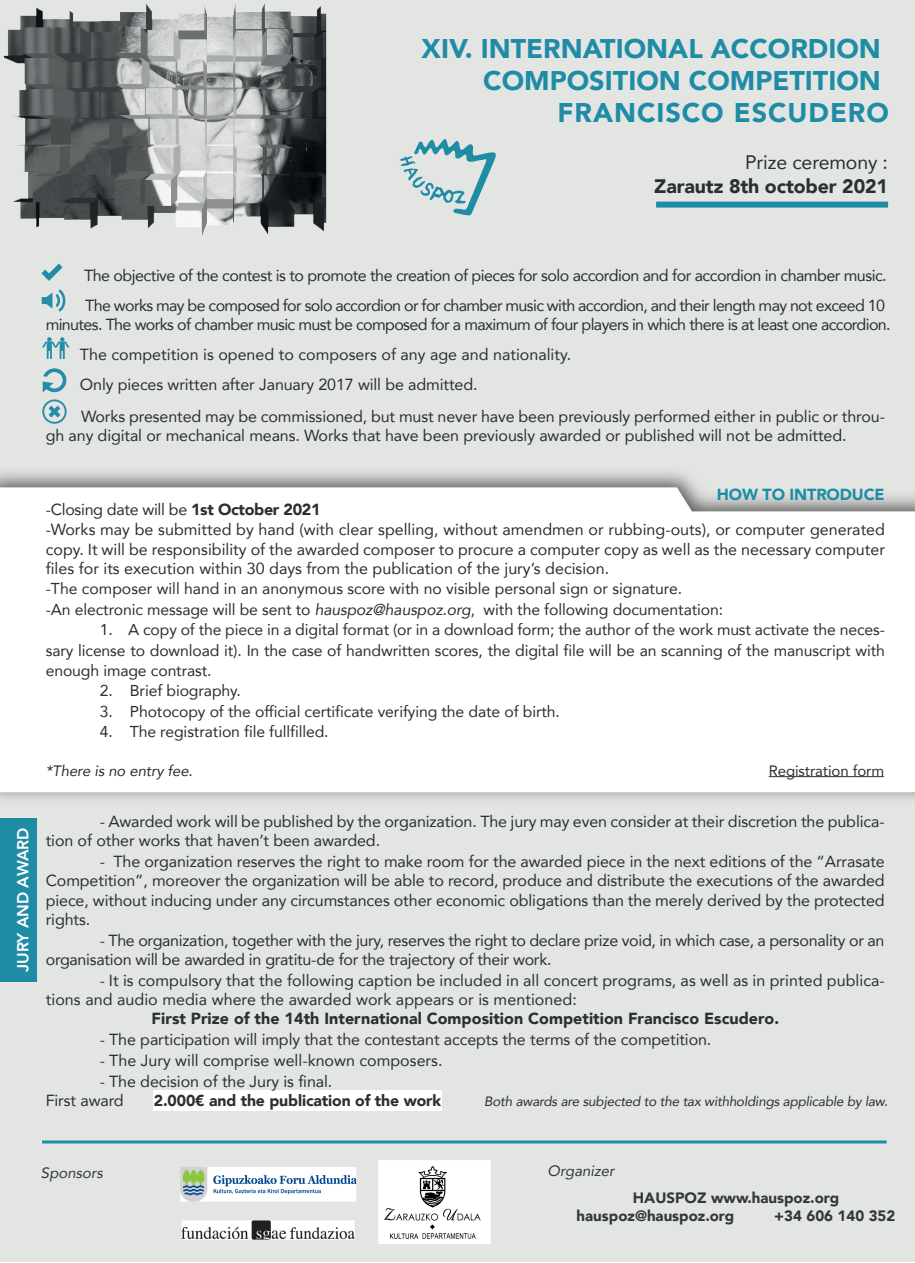
<style>
.page{position:relative;width:915px;height:1263px;background:#fff}
.page>*{position:absolute;margin:0;border:0;box-sizing:border-box;transform-origin:0 0}
.t1{font:78px "Hauspoz Type";color:#1f8ca6}
.t2{font:900 27px/32.4px "Avenir";color:#1f8ca6;text-align:right}
.t3{font:900 19.5px "Avenir";letter-spacing:-.005em;color:#2a2f32}
.t4{font:19.5px "Avenir";letter-spacing:-.005em;color:#2a2f32}
.t5{font:16.05px/19.2px "Avenir";letter-spacing:-.005em;color:#2a2f32}
.t6{font:16.05px/30px "Avenir";letter-spacing:-.04em;color:#2a2f32}
.t7{font:900 16.05px "Avenir";letter-spacing:.005em;color:#2a2f32}
.t8{font:900 16.05px "Avenir";letter-spacing:-.005em;color:#1f8ca6}
.t9{font:800 16.05px "Avenir";letter-spacing:-.005em;color:#fff}
.t10{font:15.75px/20.4px "Avenir";letter-spacing:-.005em;color:#2a2f32}
.t11{font:900 15.75px "Avenir";letter-spacing:-.005em;color:#2a2f32}
.t12{font:900 15px/18px "Avenir";color:#33373a}
.t13{font:italic 15px "Avenir";letter-spacing:-.005em;color:#2a2f32}
.t14{font:italic 15px "Avenir";color:#33373a}
.t15{font:15px "Avenir";letter-spacing:-.005em;color:#2a2f32}
.t16{font:italic 13.5px "Avenir";letter-spacing:-.015em;color:#2a2f32}
.s1{font-size:15.75px}
.s2{font-weight:900}
.s3{font-style:italic}
</style>
<div class="page">
<div style="left:0;top:0;width:914px;height:1261px;background:#e3e5e3"></div>
<div style="left:0;top:487px;width:914px;height:305px;background:#fff"></div>
<img style="left:4px;top:3px;width:322px;height:232px">
<div style="left:153px;top:1091px;width:288px;height:20px;background:#fff"></div>
<div style="left:656px;top:202px;width:231px;height:6px;background:#1f8ca6"></div>
<svg style="left:41px;top:264px;width:22px;height:17px"></svg>
<svg style="left:42px;top:399px;width:25px;height:25px"></svg>
<svg style="left:42px;top:289px;width:23px;height:23px"></svg>
<svg style="left:43px;top:368px;width:23px;height:24px"></svg>
<svg style="left:42px;top:337px;width:27px;height:22px"></svg>
<img style="left:181px;top:1220px;width:174px;height:20px">
<img style="left:378px;top:1160px;width:112px;height:84px">
<img style="left:180px;top:1167px;width:176px;height:34px">
<hr style="left:42px;top:1140px;width:844px;height:3px;background:#1f8ca6">
<div style="left:0;top:818px;width:36px;height:163px;background:#1f8ca6"></div>
<hr style="left:768px;top:776px;width:115px;height:1px;background:#2a2f32">
<h2 class="t2" style="left:421px;top:31px;width:468px">XIV. INTERNATIONAL ACCORDION<br>COMPOSITION COMPETITION<br>FRANCISCO ESCUDERO</h2>
<h1 class="t1" style="left:396px;top:139px;width:103px">l</h1>
<p class="t4" style="left:744px;top:147px;width:144px">Prize ceremony :</p>
<p class="t3" style="left:654px;top:169px;width:235px">Zarautz 8th october 2021</p>
<p class="t6" style="left:84px;top:260px;width:803px">The objective of the contest is to promote the creation of pieces for solo accordion and for accordion in chamber music.<br>The works may be composed for solo accordion or for chamber music with accordion, and their length may not exceed 10</p>
<p class="t5" style="left:80px;top:309px;width:812px;line-height:30px;text-indent:-34px">minutes. The works of chamber music must be composed for a maximum of four players in which there is at least one accordion.<br>The competition is opened to composers of any age and nationality.<br>Only pieces written after January 2017 will be admitted.</p>
<p class="t5" style="left:46px;top:407px;width:840px;text-indent:35px">Works presented may be commissioned, but must never have been previously performed either in public or throu&shy;gh any digital or mechanical means. Works that have been previously awarded or published will not be admitted.</p>
<p class="t9" style="left:11px;top:972px;width:146px;rotate:-90deg">JURY AND AWARD</p>
<p class="t8" style="left:716px;top:480px;width:169px">HOW TO INTRODUCE</p>
<p class="t5" style="left:46px;top:499px;width:840px;line-height:19.6px"><span class="s1">-</span>Closing date will be <span class="s2">1st October 2021<br></span><span class="s1">-</span>Works may be submitted by hand (with clear spelling, without amendmen or rubbing-outs), or computer generated copy. It will be responsibility of the awarded composer to procure a computer copy as well as the necessary computer files for its execution within 30 days from the publication of the jury’s decision.</p>
<p class="t10" style="left:46px;top:578px;width:678px">-The composer will hand in an anonymous score with no visible personal sign or signature.<br>-An electronic message will be sent to <span class="s3">hauspoz@hauspoz.org</span>, with the following documentation:</p>
<p class="t10" style="left:46px;top:619px;width:840px;text-align:justify;text-indent:54px">1. A copy of the piece in a digital format (or in a download form; the author of the work must activate the neces&shy;sary license to download it). In the case of handwritten scores, the digital file will be an scanning of the manuscript with enough image contrast.</p>
<p class="t10" style="left:100px;top:680px;width:142px">2. Brief biography.</p>
<p class="t10" style="left:100px;top:700px;width:461px">3. Photocopy of the official certificate verifying the date of birth.</p>
<p class="t10" style="left:100px;top:721px;width:230px">4. The registration file fullfilled.</p>
<p class="t13" style="left:46px;top:761px;width:148px">*There is no entry fee.</p>
<p class="t15" style="left:768px;top:758px;width:117px">Registration form</p>
<p class="t5" style="left:46px;top:811px;width:840px;text-indent:54px"><span class="s1">-</span> Awarded work will be published by the organization. The jury may even consider at their discretion the publica&shy;tion of other works that haven’t been awarded.</p>
<p class="t5" style="left:46px;top:851px;width:840px;text-align:justify;text-indent:54px"><span class="s1">-</span> The organization reserves the right to make room for the awarded piece in the next editions of the “Arrasate Competition”, moreover the organization will be able to record, produce and distribute the executions of the awarded piece, without inducing under any circumstances other economic obligations than the merely derived by the protected rights.</p>
<p class="t5" style="left:46px;top:930px;width:839px;text-indent:54px"><span class="s1">-</span> The organization, together with the jury, reserves the right to declare prize void, in which case, a personality or an organisation will be awarded in gratitu-de for the trajectory of their work.</p>
<p class="t5" style="left:46px;top:970px;width:840px;text-indent:54px"><span class="s1">-</span> It is compulsory that the following caption be included in all concert programs, as well as in printed publica&shy;tions and audio media where the awarded work appears or is mentioned:</p>
<p class="t7" style="left:151px;top:1005px;width:628px">First Prize of the 14th International Composition Competition Francisco Escudero.</p>
<p class="t5" style="left:100px;top:1029px;width:613px"><span class="s1">-</span> The participation will imply that the contestant accepts the terms of the competition.</p>
<p class="t5" style="left:100px;top:1050px;width:344px"><span class="s1">-</span> The Jury will comprise well-known composers.</p>
<p class="t5" style="left:46px;top:1071px;width:288px;text-indent:54px"><span class="s1">-</span> The decision of the Jury is final.<br>First award</p>
<p class="t11" style="left:154px;top:1087px;width:289px">2.000€ and the publication of the work</p>
<p class="t16" style="left:484px;top:1093px;width:405px">Both awards are subjected to the tax withholdings applicable by law.</p>
<p class="t14" style="left:41px;top:1163px;width:63px">Sponsors</p>
<p class="t14" style="left:547px;top:1161px;width:68px">Organizer</p>
<p class="t12" style="left:576px;top:1188px;width:264px;text-indent:56px">HAUSPOZ www.hauspoz.org hauspoz@hauspoz.org</p>
<p class="t12" style="left:774px;top:1206px;width:122px">+34 606 140 352</p>
</div>
